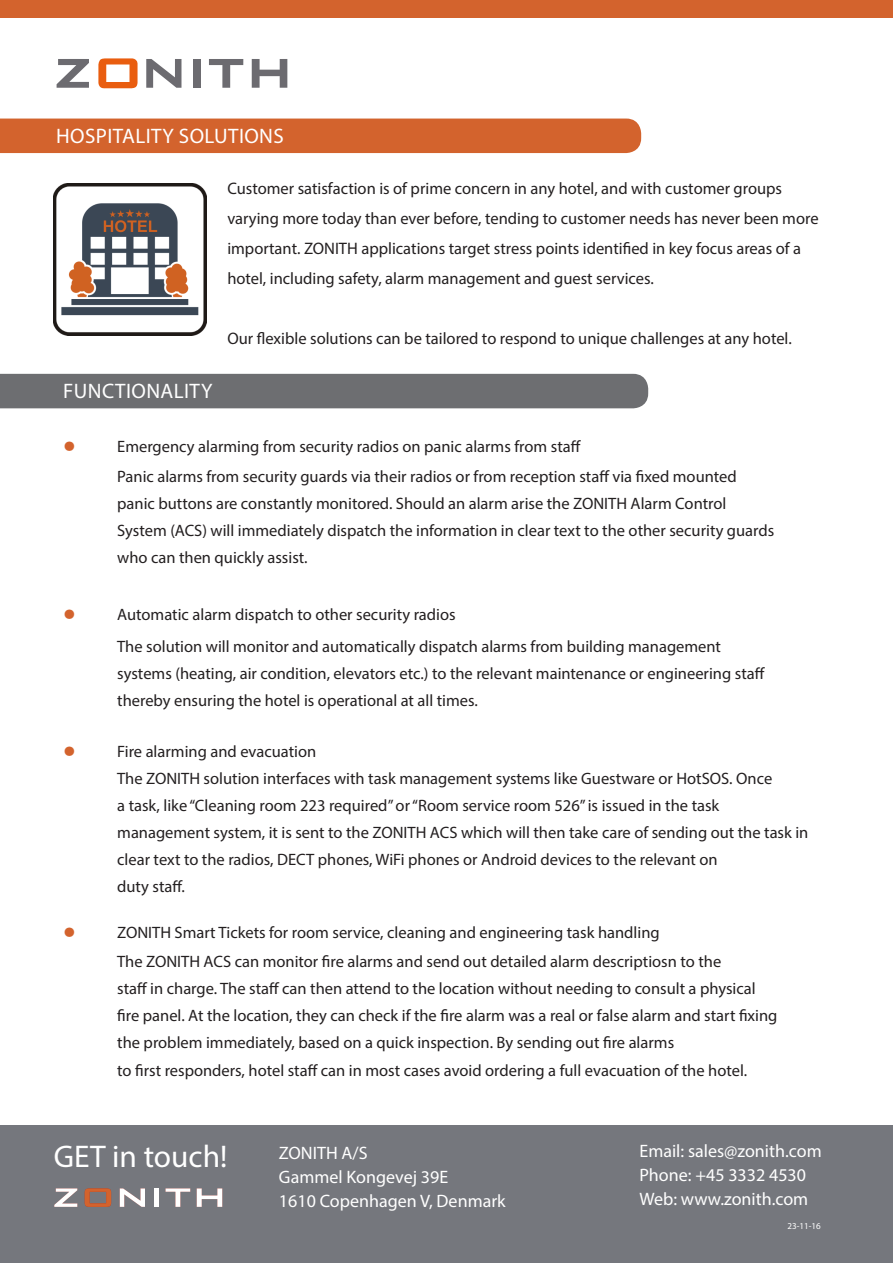
<style>
.page{position:relative;width:893px;height:1263px;background:#fff}
.page>*{position:absolute;margin:0;border:0;box-sizing:border-box;transform-origin:0 0}
.t1{font:45px "Myriad Pro";color:#d3632d}
.t2{font:31.5px "Myriad Pro";color:#fff}
.t3{font:21px "Myriad Pro";letter-spacing:.02em;color:#fff}
.t4{font:18px "Myriad Pro";color:#fff}
.t5{font:16.65px/30px "Myriad Pro";color:#231f20}
.t6{font:16.5px/27px "Myriad Pro";color:#231f20}
.t7{font:9px "Myriad Pro";color:#fff}
</style>
<div class="page">
<div style="left:0;top:1126px;width:893px;height:137px;background:#75777d"></div>
<svg style="left:54px;top:1188px;width:23px;height:19px"></svg>
<svg style="left:85px;top:1188px;width:26px;height:19px"></svg>
<svg style="left:120px;top:1188px;width:25px;height:19px"></svg>
<div style="left:154px;top:1188px;width:5px;height:19px;background:#fff"></div>
<svg style="left:166px;top:1188px;width:24px;height:19px"></svg>
<svg style="left:197px;top:1188px;width:25px;height:19px"></svg>
<div style="left:0;top:0;width:893px;height:17px;background:#d3632d"></div>
<div style="left:193px;top:59px;width:8px;height:29px;background:#6c6b70"></div>
<svg style="left:209px;top:59px;width:34px;height:29px"></svg>
<svg style="left:252px;top:59px;width:35px;height:29px"></svg>
<svg style="left:98px;top:58px;width:40px;height:31px"></svg>
<svg style="left:57px;top:59px;width:32px;height:29px"></svg>
<svg style="left:146px;top:59px;width:35px;height:29px"></svg>
<div style="left:0;top:119px;width:641px;height:34px;background:#d3632d"></div>
<div style="left:0;top:374px;width:648px;height:34px;background:#6d6e71"></div>
<img style="left:53px;top:183px;width:153px;height:153px">
<p class="t3" style="left:56px;top:123px;width:229px">HOSPITALITY SOLUTIONS</p>
<p class="t5" style="left:227px;top:173px;width:593px">Customer satisfaction is of prime concern in any hotel, and with customer groups varying more today than ever before, tending to customer needs has never been more important. ZONITH applications target stress points identified in key focus areas of a hotel, including safety, alarm management and guest services.</p>
<p class="t3" style="left:63px;top:378px;width:151px">FUNCTIONALITY</p>
<p class="t5" style="left:227px;top:323px;width:566px">Our flexible solutions can be tailored to respond to unique challenges at any hotel.</p>
<p class="t1" style="left:63px;top:415px;width:14px">•</p>
<p class="t1" style="left:63px;top:583px;width:14px">•</p>
<p class="t1" style="left:63px;top:720px;width:14px">•</p>
<p class="t1" style="left:63px;top:901px;width:14px">•</p>
<p class="t6" style="left:117px;top:433px;width:465px">Emergency alarming from security radios on panic alarms from staff</p>
<p class="t6" style="left:117px;top:463px;width:658px">Panic alarms from security guards via their radios or from reception staff via fixed mounted panic buttons are constantly monitored. Should an alarm arise the ZONITH Alarm Control System (ACS) will immediately dispatch the information in clear text to the other security guards who can then quickly assist.</p>
<p class="t6" style="left:117px;top:601px;width:340px">Automatic alarm dispatch to other security radios</p>
<p class="t6" style="left:117px;top:632px;width:649px">The solution will monitor and automatically dispatch alarms from building management systems (heating, air condition, elevators etc ) . to the relevant maintenance or engineering staff thereby ensuring the hotel is operational at all times.</p>
<p class="t6" style="left:117px;top:737px;width:201px">Fire alarming and evacuation</p>
<p class="t6" style="left:117px;top:764px;width:693px">The ZONITH solution interfaces with task management systems like Guestware or HotSOS. Once<br>a task, like“Cleaning room 223 required”or“Room service room 526”is issued in the task management system isit, sent to the ZONITH ACS which will then take care of sending out the task in clear text to the radios, DECT phones, WiFi phones or Android devices to the relevant on<br>duty staff.</p>
<p class="t6" style="left:117px;top:919px;width:544px">ZONITH Smart Tickets for room service, cleaning and engineering task handling</p>
<p class="t6" style="left:117px;top:947px;width:662px">The ZONITH ACS can monitor fire alarms and send out detailed alarm descriptiosn to the<br>staff in charge. The staff can then attend to the location without needing to consult a physical fire panel. At the location, they can check if the fire alarm was a real or false alarm and start fixing the problem immediately, based on a quick inspection. By sending out fire alarms</p>
<p class="t6" style="left:117px;top:1057px;width:631px">to first responders, hotel staff can in most cases avoid ordering a full evacuation of the hotel.</p>
<p class="t2" style="left:54px;top:1137px;width:175px">GET in touch!</p>
<p class="t4" style="left:279px;top:1142px;width:90px">ZONITH A S/</p>
<p class="t4" style="left:331px;top:1159px;width:90px">ZONITH A S/</p>
<p class="t4" style="left:331px;top:1183px;width:171px">Gammel Kongevej 39E</p>
<p class="t4" style="left:279px;top:1166px;width:171px">Gammel Kongevej 39E</p>
<p class="t4" style="left:279px;top:1190px;width:228px">1610 Copenhagen ,V Denmark</p>
<p class="t4" style="left:639px;top:1139px;width:184px">Email: sales@zonith.com</p>
<p class="t4" style="left:639px;top:1163px;width:168px">Phone: +45 3332 4530</p>
<p class="t4" style="left:639px;top:1187px;width:170px">Web: www.zonith.com</p>
<p class="t7" style="left:788px;top:1220px;width:35px">23-11-16</p>
<p class="t4" style="left:635px;top:1159px;width:184px">Email: sales@zonith.com</p>
<p class="t4" style="left:635px;top:1183px;width:168px">Phone: +45 3332 4530</p>
</div>
